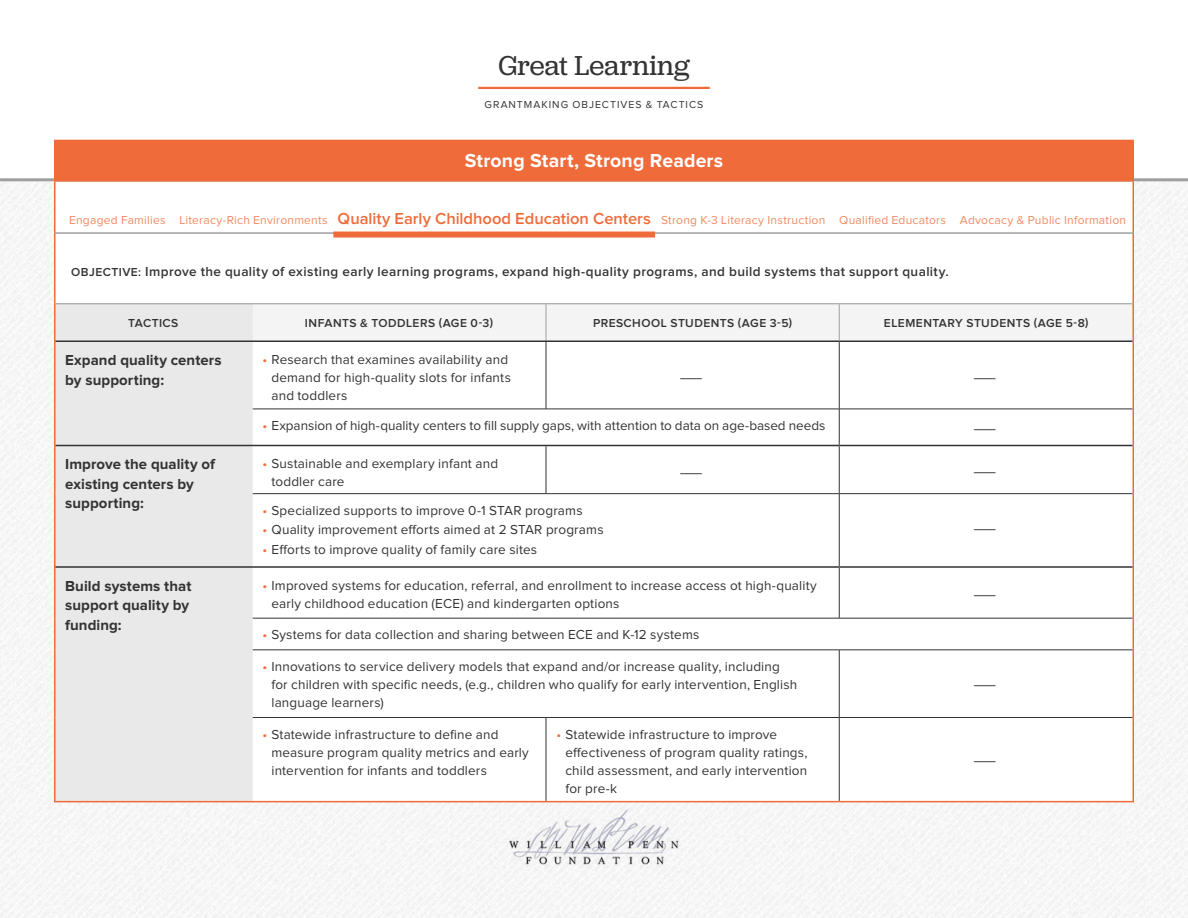
<style>
.page{position:relative;width:1188px;height:918px;background:#fff}
.page>*{position:absolute;margin:0;border:0;box-sizing:border-box;transform-origin:0 0}
.t1{font:28.5px "Jubilat";color:#333}
.t2{font:700 19.5px "Proxima Nova";letter-spacing:.01em;color:#fff}
.t3{font:700 15px/19.5px "Proxima Nova";letter-spacing:.005em;color:#333}
.t4{font:13.5px/18px "Proxima Nova";letter-spacing:.01em;color:#333}
.t5{font:600 13.5px "Proxima Nova";letter-spacing:.03em;color:#333}
.t6{font:13.5px "Proxima Nova";letter-spacing:.01em;color:#333;scale:3 1}
.t7{font:12px "Proxima Nova";letter-spacing:.02em;color:#f28961}
.t8{font:600 12px "Proxima Nova";letter-spacing:.04em;color:#333}
.t9{font:10.5px "Proxima Nova";letter-spacing:.095em;color:#333}
.s1{font-weight:600;font-size:16.5px;color:#ef6b3a}
.s2{font-size:12px}
.s3{color:#ef6b3a}
</style>
<div class="page">
<div style="left:56px;top:304px;width:195px;height:497px;background:#e9e9e9"></div>
<div style="left:253px;top:304px;width:879px;height:36px;background:#f4f4f4"></div>
<svg style="left:253px;top:342px;width:879px;height:459px"></svg>
<hr style="left:546px;top:446px;width:1px;height:47px;background:#333">
<hr style="left:546px;top:718px;width:1px;height:83px;background:#333">
<hr style="left:546px;top:304px;width:1px;height:36px;background:#9f9f9f">
<hr style="left:839px;top:304px;width:1px;height:36px;background:#9f9f9f">
<hr style="left:251px;top:304px;width:2px;height:36px;background:#e9e9e9">
<hr style="left:251px;top:342px;width:2px;height:67px;background:#e9e9e9">
<hr style="left:251px;top:409px;width:2px;height:36px;background:#e9e9e9">
<hr style="left:251px;top:446px;width:2px;height:48px;background:#e9e9e9">
<hr style="left:251px;top:494px;width:2px;height:72px;background:#e9e9e9">
<hr style="left:251px;top:568px;width:2px;height:50px;background:#e9e9e9">
<hr style="left:251px;top:618px;width:2px;height:32px;background:#e9e9e9">
<hr style="left:251px;top:650px;width:2px;height:67px;background:#e9e9e9">
<hr style="left:251px;top:717px;width:2px;height:84px;background:#e9e9e9">
<hr style="left:54px;top:180px;width:198px;height:2px;background:#ef6b3a">
<hr style="left:54px;top:182px;width:2px;height:122px;background:#ef6b3a">
<hr style="left:252px;top:180px;width:294px;height:2px;background:#ef6b3a">
<hr style="left:546px;top:180px;width:293px;height:2px;background:#ef6b3a">
<hr style="left:839px;top:180px;width:295px;height:2px;background:#ef6b3a">
<hr style="left:1132px;top:182px;width:2px;height:122px;background:#ef6b3a">
<hr style="left:54px;top:304px;width:2px;height:37px;background:#ef6b3a">
<hr style="left:1132px;top:304px;width:2px;height:37px;background:#ef6b3a">
<hr style="left:54px;top:341px;width:2px;height:68px;background:#ef6b3a">
<hr style="left:1132px;top:341px;width:2px;height:68px;background:#ef6b3a">
<hr style="left:54px;top:409px;width:2px;height:37px;background:#ef6b3a">
<hr style="left:1132px;top:409px;width:2px;height:37px;background:#ef6b3a">
<hr style="left:54px;top:445px;width:2px;height:49px;background:#ef6b3a">
<hr style="left:1132px;top:445px;width:2px;height:49px;background:#ef6b3a">
<hr style="left:54px;top:494px;width:2px;height:73px;background:#ef6b3a">
<hr style="left:1132px;top:494px;width:2px;height:73px;background:#ef6b3a">
<hr style="left:54px;top:567px;width:2px;height:51px;background:#ef6b3a">
<hr style="left:54px;top:618px;width:2px;height:32px;background:#ef6b3a">
<hr style="left:54px;top:650px;width:2px;height:67px;background:#ef6b3a">
<hr style="left:54px;top:717px;width:2px;height:84px;background:#ef6b3a">
<hr style="left:54px;top:801px;width:198px;height:1px;background:#ef6b3a">
<hr style="left:1132px;top:567px;width:2px;height:51px;background:#ef6b3a">
<hr style="left:1132px;top:618px;width:2px;height:32px;background:#ef6b3a">
<hr style="left:1132px;top:650px;width:2px;height:67px;background:#ef6b3a">
<hr style="left:1132px;top:717px;width:2px;height:84px;background:#ef6b3a">
<hr style="left:252px;top:801px;width:294px;height:1px;background:#ef6b3a">
<hr style="left:546px;top:801px;width:293px;height:1px;background:#ef6b3a">
<hr style="left:839px;top:801px;width:295px;height:1px;background:#ef6b3a">
<hr style="left:839px;top:446px;width:1px;height:47px;background:#333">
<hr style="left:839px;top:494px;width:1px;height:72px;background:#333">
<hr style="left:253px;top:618px;width:293px;height:1px;background:#333">
<hr style="left:546px;top:618px;width:293px;height:1px;background:#333">
<hr style="left:253px;top:650px;width:293px;height:1px;background:#333">
<hr style="left:546px;top:650px;width:293px;height:1px;background:#333">
<hr style="left:253px;top:717px;width:293px;height:1px;background:#333">
<hr style="left:839px;top:568px;width:1px;height:50px;background:#333">
<hr style="left:839px;top:650px;width:1px;height:67px;background:#333">
<hr style="left:546px;top:717px;width:293px;height:1px;background:#333">
<hr style="left:839px;top:618px;width:293px;height:1px;background:#333">
<hr style="left:839px;top:650px;width:293px;height:1px;background:#333">
<hr style="left:839px;top:717px;width:293px;height:1px;background:#333">
<hr style="left:839px;top:718px;width:1px;height:83px;background:#333">
<hr style="left:546px;top:342px;width:1px;height:67px;background:#333">
<hr style="left:839px;top:342px;width:1px;height:67px;background:#333">
<hr style="left:839px;top:409px;width:1px;height:36px;background:#333">
<hr style="left:253px;top:409px;width:293px;height:1px;background:#333">
<hr style="left:546px;top:409px;width:293px;height:1px;background:#333">
<hr style="left:839px;top:409px;width:293px;height:1px;background:#333">
<hr style="left:253px;top:493px;width:293px;height:1px;background:#333">
<hr style="left:546px;top:493px;width:293px;height:1px;background:#333">
<hr style="left:839px;top:493px;width:293px;height:1px;background:#333">
<hr style="left:56px;top:445px;width:196px;height:1px;background:#333">
<hr style="left:252px;top:445px;width:294px;height:1px;background:#333">
<hr style="left:546px;top:445px;width:293px;height:1px;background:#333">
<hr style="left:839px;top:445px;width:293px;height:1px;background:#333">
<hr style="left:56px;top:566px;width:196px;height:2px;background:#333">
<hr style="left:252px;top:566px;width:294px;height:2px;background:#333">
<hr style="left:546px;top:566px;width:293px;height:2px;background:#333">
<hr style="left:839px;top:566px;width:293px;height:2px;background:#333">
<hr style="left:56px;top:303px;width:196px;height:1px;background:#9f9f9f">
<hr style="left:252px;top:303px;width:294px;height:1px;background:#9f9f9f">
<hr style="left:546px;top:303px;width:293px;height:1px;background:#9f9f9f">
<hr style="left:839px;top:303px;width:293px;height:1px;background:#9f9f9f">
<hr style="left:56px;top:340px;width:196px;height:2px;background:#333">
<hr style="left:252px;top:340px;width:294px;height:2px;background:#333">
<hr style="left:546px;top:340px;width:293px;height:2px;background:#333">
<hr style="left:839px;top:340px;width:293px;height:2px;background:#333">
<hr style="left:0;top:178px;width:1188px;height:3px;background:#9f9f9f">
<hr style="left:54px;top:232px;width:1080px;height:2px;background:#9f9f9f">
<hr style="left:478px;top:87px;width:232px;height:2px;background:#ef6b3a">
<img style="left:507px;top:807px;width:174px;height:60px">
<hr style="left:54px;top:178px;width:1080px;height:3px;background:#ef6b3a">
<div style="left:333px;top:232px;width:322px;height:6px;background:#ef6b3a"></div>
<div style="left:55px;top:140px;width:1078px;height:39px;background:#ef6b3a"></div>
<h1 class="t1" style="left:499px;top:48px;width:192px">Great Learning</h1>
<p class="t9" style="left:485px;top:100px;width:220px">GRANTMAKING OBJECTIVES &amp; TACTICS</p>
<h2 class="t2" style="left:465px;top:152px;width:260px">Strong Start, Strong Readers</h2>
<p class="t7" style="left:69px;top:215px;width:1059px">Engaged Families Literacy-Rich Environments <span class="s1">Quality Early Childhood Education Centers</span> Strong K-3 Literacy Instruction Qualified Educators Advocacy &amp; Public Information</p>
<p class="t5" style="left:71px;top:265px;width:879px"><span class="s2">OBJECTIVE:</span> Improve the quality of existing early learning programs, expand high-quality programs, and build systems that support quality.</p>
<p class="t8" style="left:128px;top:318px;width:52px">TACTICS</p>
<p class="t8" style="left:305px;top:318px;width:190px">INFANTS &amp; TODDLERS (AGE 0-3)</p>
<p class="t8" style="left:593px;top:318px;width:201px">PRESCHOOL STUDENTS (AGE 3-5)</p>
<p class="t8" style="left:884px;top:318px;width:206px">ELEMENTARY STUDENTS (AGE 5-8)</p>
<p class="t3" style="left:65px;top:351px;width:158px">Expand quality centers by supporting:</p>
<p class="t4" style="left:272px;top:351px;width:241px;text-indent:-9px"><span class="s3">•</span> Research that examines availability and demand for high-quality slots for infants and toddlers</p>
<p class="t6" style="left:679px;top:371px;width:10px">–</p>
<p class="t6" style="left:973px;top:371px;width:10px">–</p>
<p class="t4" style="left:262px;top:417px;width:564px"><span class="s3">•</span> Expansion of high-quality centers to fill supply gaps, with attention to data on age-based needs</p>
<p class="t6" style="left:973px;top:423px;width:10px">–</p>
<p class="t3" style="left:65px;top:455px;width:151px">Improve the quality of existing centers by supporting:</p>
<p class="t4" style="left:272px;top:455px;width:228px;text-indent:-9px"><span class="s3">•</span> Sustainable and exemplary infant and toddler care</p>
<p class="t4" style="left:262px;top:502px;width:322px"><span class="s3">•</span> Specialized supports to improve 0-1 STAR programs</p>
<p class="t4" style="left:262px;top:521px;width:343px"><span class="s3">•</span> Quality improvement efforts aimed at 2 STAR programs</p>
<p class="t4" style="left:262px;top:541px;width:276px"><span class="s3">•</span> Efforts to improve quality of family care sites</p>
<p class="t6" style="left:679px;top:466px;width:10px">–</p>
<p class="t3" style="left:65px;top:577px;width:128px">Build systems that support quality by funding:</p>
<p class="t4" style="left:272px;top:577px;width:547px;text-indent:-9px"><span class="s3">•</span> Improved systems for education, referral, and enrollment to increase access ot high-quality early childhood education (ECE) and kindergarten options</p>
<p class="t4" style="left:262px;top:626px;width:438px"><span class="s3">•</span> Systems for data collection and sharing between ECE and K-12 systems</p>
<p class="t4" style="left:272px;top:658px;width:527px;text-indent:-9px"><span class="s3">•</span> Innovations to service delivery models that expand and/or increase quality, including for children with specific needs, (e.g., children who qualify for early intervention, English language learners)</p>
<p class="t4" style="left:272px;top:726px;width:259px;text-indent:-9px"><span class="s3">•</span> Statewide infrastructure to define and measure program quality metrics and early intervention for infants and toddlers</p>
<p class="t4" style="left:566px;top:726px;width:243px;text-indent:-9px"><span class="s3">•</span> Statewide infrastructure to improve effectiveness of program quality ratings, child assessment, and early intervention for pre-k</p>
<p class="t6" style="left:973px;top:466px;width:10px">–</p>
<p class="t6" style="left:973px;top:523px;width:10px">–</p>
<p class="t6" style="left:973px;top:588px;width:10px">–</p>
<p class="t6" style="left:973px;top:678px;width:10px">–</p>
<p class="t6" style="left:973px;top:754px;width:10px">–</p>
</div>
